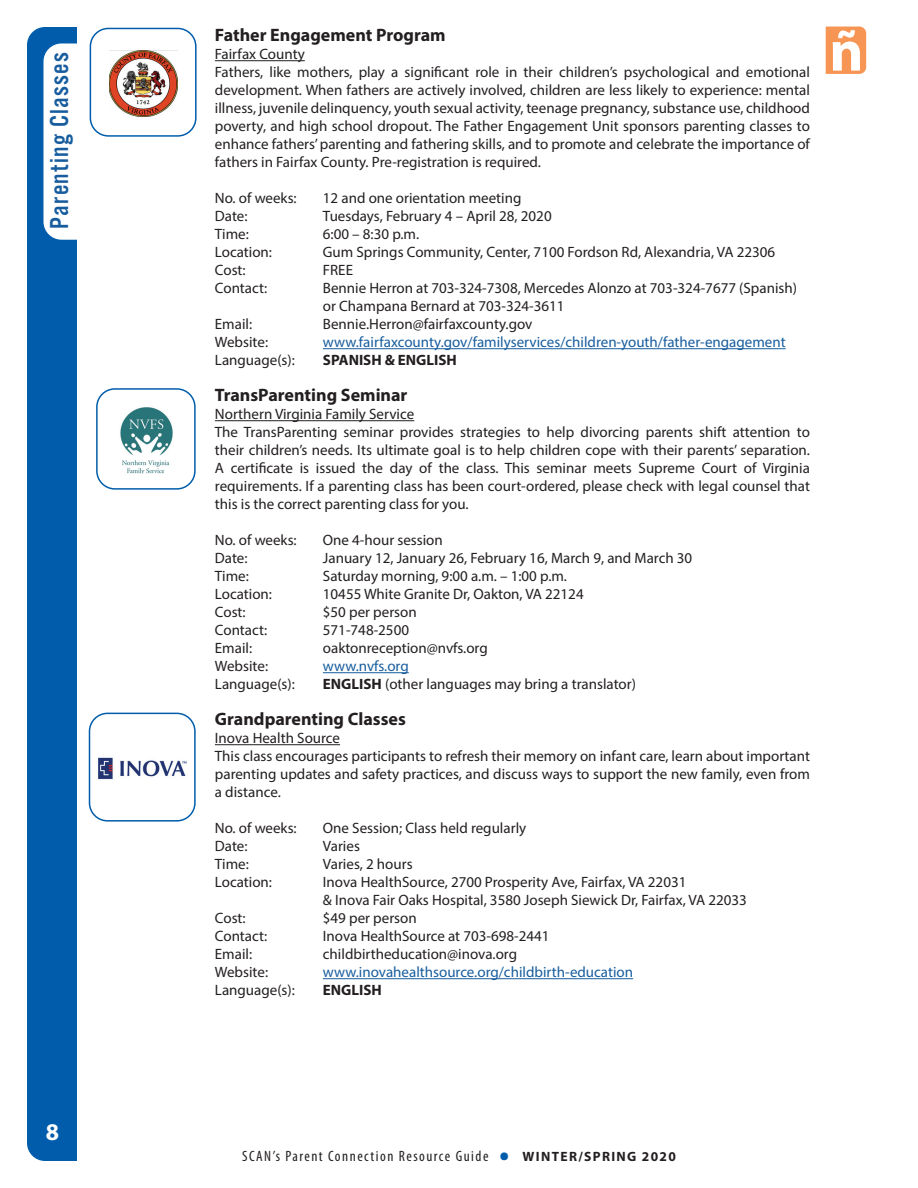
<style>
.page{position:relative;width:918px;height:1188px;background:#fff}
.page>*{position:absolute;margin:0;border:0;box-sizing:border-box;transform-origin:0 0}
.t1{font:700 condensed 36px "Myriad Pro";color:#015dab}
.t2{font:27px "Alternate Got No 3 D";letter-spacing:.05em;color:#175d9e}
.t3{font:700 24px "Myriad Pro";color:#fff}
.t4{font:700 18px "Myriad Pro";color:#231f20}
.t5{font:15px/18px "Myriad Pro";color:#231f20}
.t6{font:15px "Myriad Pro";color:#175d9e}
.t7{font:condensed 15px "Myriad Pro";letter-spacing:.1em;color:#231f20}
.t8{font:700 15px "Myriad Pro";color:#231f20}
.t9{font:700 13.5px "Myriad Pro";letter-spacing:.1em;color:#231f20}
.s1{font-weight:700}
</style>
<div class="page">
<hr style="left:215px;top:60px;width:90px;height:1px;background:#231f20">
<hr style="left:323px;top:348px;width:463px;height:1px;background:#175d9e">
<hr style="left:215px;top:420px;width:199px;height:1px;background:#231f20">
<hr style="left:323px;top:672px;width:86px;height:1px;background:#175d9e">
<hr style="left:215px;top:744px;width:125px;height:1px;background:#231f20">
<hr style="left:323px;top:978px;width:310px;height:1px;background:#175d9e">
<div style="left:27px;top:27px;width:67px;height:1134px;background:#015dab;border-radius:18px"></div>
<div style="left:77px;top:19px;width:40px;height:1142px;background:#fff"></div>
<div style="left:44px;top:44px;width:64px;height:196px;background:#fff;border-radius:18px"></div>
<svg style="left:826px;top:27px;width:40px;height:47px"></svg>
<div style="left:90px;top:28px;width:107px;height:109px;border:2px solid #015dab;border-radius:18px"></div>
<img style="left:109px;top:51px;width:69px;height:66px">
<div style="left:96px;top:388px;width:100px;height:102px;border:2px solid #015dab;border-radius:18px"></div>
<img style="left:120px;top:407px;width:53px;height:67px">
<div style="left:89px;top:713px;width:107px;height:109px;border:2px solid #015dab;border-radius:18px"></div>
<img style="left:98px;top:757px;width:89px;height:23px">
<h2 class="t2" style="left:45px;top:229px;width:179px;rotate:-90deg">Parenting Classes</h2>
<h3 class="t3" style="left:46px;top:1117px;width:15px">8</h3>
<p class="t4" style="left:215px;top:23px;width:232px">Father Engagement Program</p>
<p class="t5" style="left:215px;top:45px;width:597px">Fairfax County<br>Fathers, like mothers, play a significant role in their children’s psychological and emotional development. When fathers are actively involved, children are less likely to experience: mental illness, juvenile delinquency, youth sexual activity, teenage pregnancy, substance use, childhood poverty, and high school dropout. The Father Engagement Unit sponsors parenting classes to enhance fathers’ parenting and fathering skills, and to promote and celebrate the importance of fathers in Fairfax County. Pre-registration is required.</p>
<p class="t5" style="left:215px;top:189px;width:83px">No. of weeks:</p>
<p class="t5" style="left:323px;top:189px;width:200px">12 and one orientation meeting</p>
<p class="t5" style="left:215px;top:207px;width:34px">Date:</p>
<p class="t5" style="left:323px;top:207px;width:230px">Tuesdays, February 4 – April 28, 2020</p>
<p class="t5" style="left:215px;top:225px;width:35px">Time:</p>
<p class="t5" style="left:323px;top:225px;width:98px">6:00 – 8:30 p.m.</p>
<p class="t5" style="left:215px;top:243px;width:59px">Location:</p>
<p class="t5" style="left:323px;top:243px;width:454px">Gum Springs Community, Center, 7100 Fordson Rd, Alexandria, VA 22306</p>
<p class="t5" style="left:215px;top:261px;width:32px">Cost:</p>
<p class="t5" style="left:323px;top:261px;width:32px">FREE</p>
<p class="t5" style="left:215px;top:279px;width:54px">Contact:</p>
<p class="t5" style="left:323px;top:279px;width:476px">Bennie Herron at 703-324-7308, Mercedes Alonzo at 703-324-7677 (Spanish) or Champana Bernard at 703-324-3611</p>
<p class="t5" style="left:215px;top:315px;width:39px">Email:</p>
<p class="t5" style="left:323px;top:315px;width:211px">Bennie.Herron@fairfaxcounty.gov</p>
<p class="t5" style="left:215px;top:333px;width:55px">Website:</p>
<p class="t6" style="left:323px;top:333px;width:464px">www.fairfaxcounty.gov/familyservices/children-youth/father-engagement</p>
<p class="t5" style="left:215px;top:351px;width:81px">Language(s):</p>
<p class="t8" style="left:323px;top:350px;width:136px">SPANISH &amp; ENGLISH</p>
<p class="t4" style="left:215px;top:383px;width:194px">TransParenting Seminar</p>
<p class="t5" style="left:215px;top:405px;width:597px">Northern Virginia Family Service<br>The TransParenting seminar provides strategies to help divorcing parents shift attention to their children’s needs. Its ultimate goal is to help children cope with their parents’ separation.<br>A certificate is issued the day of the class. This seminar meets Supreme Court of Virginia requirements. If a parenting class has been court-ordered, please check with legal counsel that this is the correct parenting class for you.</p>
<p class="t5" style="left:215px;top:531px;width:83px">No. of weeks:</p>
<p class="t5" style="left:323px;top:531px;width:121px">One 4-hour session</p>
<p class="t5" style="left:215px;top:549px;width:34px">Date:</p>
<p class="t5" style="left:323px;top:549px;width:371px">January 12, January 26, February 16, March 9, and March 30</p>
<p class="t5" style="left:215px;top:567px;width:35px">Time:</p>
<p class="t5" style="left:323px;top:567px;width:246px">Saturday morning, 9:00 a.m. – 1:00 p.m.</p>
<p class="t5" style="left:215px;top:585px;width:59px">Location:</p>
<p class="t5" style="left:323px;top:585px;width:262px">10455 White Granite Dr, Oakton, VA 22124</p>
<p class="t5" style="left:215px;top:603px;width:32px">Cost:</p>
<p class="t5" style="left:323px;top:603px;width:95px">$50 per person</p>
<p class="t5" style="left:215px;top:621px;width:54px">Contact:</p>
<p class="t5" style="left:323px;top:621px;width:88px">571-748-2500</p>
<p class="t5" style="left:215px;top:639px;width:39px">Email:</p>
<p class="t5" style="left:323px;top:639px;width:166px">oaktonreception@nvfs.org</p>
<p class="t5" style="left:215px;top:657px;width:55px">Website:</p>
<p class="t6" style="left:323px;top:657px;width:87px">www.nvfs.org</p>
<p class="t5" style="left:215px;top:675px;width:81px">Language(s):</p>
<p class="t5" style="left:323px;top:675px;width:315px"><span class="s1">ENGLISH</span> (other languages may bring a translator)</p>
<p class="t4" style="left:215px;top:707px;width:192px">Grandparenting Classes</p>
<p class="t5" style="left:215px;top:729px;width:597px">Inova Health Source<br>This class encourages participants to refresh their memory on infant care, learn about important parenting updates and safety practices, and discuss ways to support the new family, even from a distance.</p>
<p class="t5" style="left:215px;top:819px;width:83px">No. of weeks:</p>
<p class="t5" style="left:323px;top:819px;width:205px">One Session; Class held regularly</p>
<p class="t5" style="left:215px;top:837px;width:34px">Date:</p>
<p class="t5" style="left:323px;top:837px;width:39px">Varies</p>
<p class="t5" style="left:215px;top:855px;width:35px">Time:</p>
<p class="t5" style="left:323px;top:855px;width:91px">Varies, 2 hours</p>
<p class="t5" style="left:215px;top:873px;width:59px">Location:</p>
<p class="t5" style="left:323px;top:873px;width:425px">Inova HealthSource, 2700 Prosperity Ave, Fairfax, VA 22031<br>&amp; Inova Fair Oaks Hospital, 3580 Joseph Siewick Dr, Fairfax, VA 22033</p>
<p class="t5" style="left:215px;top:909px;width:32px">Cost:</p>
<p class="t5" style="left:323px;top:909px;width:95px">$49 per person</p>
<p class="t5" style="left:215px;top:927px;width:54px">Contact:</p>
<p class="t5" style="left:323px;top:927px;width:228px">Inova HealthSource at 703-698-2441</p>
<p class="t5" style="left:215px;top:945px;width:39px">Email:</p>
<p class="t5" style="left:323px;top:945px;width:196px">childbirtheducation@inova.org</p>
<p class="t5" style="left:215px;top:963px;width:55px">Website:</p>
<p class="t6" style="left:323px;top:963px;width:312px">www.inovahealthsource.org/childbirth-education</p>
<p class="t5" style="left:215px;top:981px;width:81px">Language(s):</p>
<p class="t8" style="left:323px;top:980px;width:60px">ENGLISH</p>
<p class="t7" style="left:242px;top:1147px;width:248px">SCAN’s Parent Connection Resource Guide</p>
<h1 class="t1" style="left:499px;top:1131px;width:12px">•</h1>
<p class="t9" style="left:523px;top:1148px;width:155px">WINTER/SPRING 2020</p>
</div>
